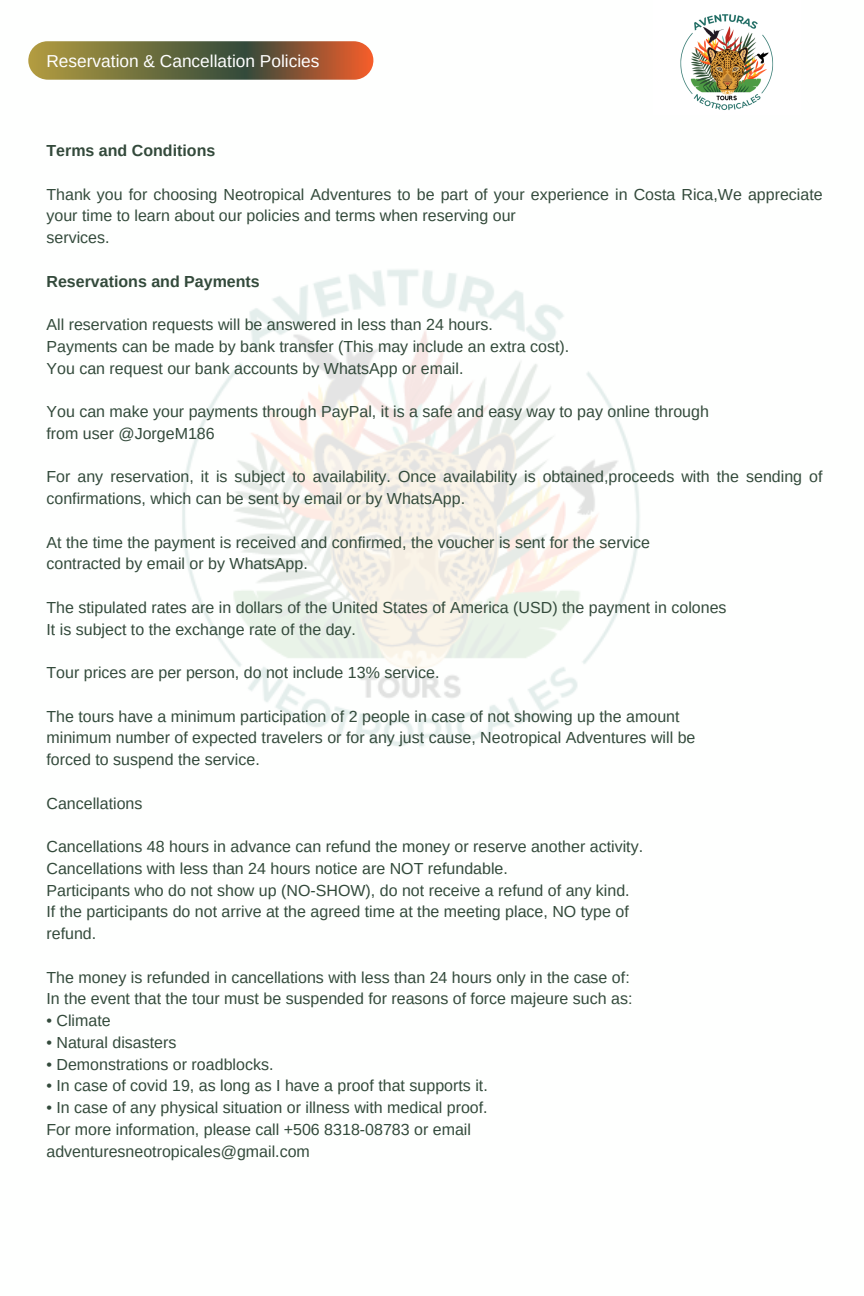
<style>
.page{position:relative;width:864px;height:1296px;background:#fff}
.page>*{position:absolute;margin:0;border:0;box-sizing:border-box;transform-origin:0 0}
.t1{font:17.3px "Arimo";color:#fff}
.t2{font:16px/21.8px "Arimo";color:#334a3b}
.t3{font:700 16px "Arimo";color:#334a3b}
</style>
<div class="page">
<svg style="left:28px;top:41px;width:346px;height:39px;background:#836d41"></svg>
<img style="left:182px;top:269px;width:458px;height:478px">
<img style="left:680px;top:14px;width:94px;height:96px">
<p class="t1" style="left:46px;top:51px;width:275px">Reservation &amp; Cancellation Policies</p>
<p class="t3" style="left:46px;top:142px;width:170px">Terms and Conditions</p>
<p class="t2" style="left:46px;top:183px;width:778px">Thank you for choosing Neotropical Adventures to be part of your experience in Costa Rica,We appreciate your time to learn about our policies and terms when reserving our<br>services.</p>
<p class="t3" style="left:46px;top:272px;width:215px">Reservations and Payments</p>
<p class="t2" style="left:46px;top:314px;width:524px">All reservation requests will be answered in less than 24 hours.<br>Payments can be made by bank transfer (This may include an extra cost).<br>You can request our bank accounts by WhatsApp or email.</p>
<p class="t2" style="left:46px;top:401px;width:664px">You can make your payments through PayPal, it is a safe and easy way to pay online through from user @JorgeM186</p>
<p class="t2" style="left:46px;top:466px;width:778px">For any reservation, it is subject to availability. Once availability is obtained,proceeds with the sending of confirmations, which can be sent by email or by WhatsApp.</p>
<p class="t2" style="left:46px;top:531px;width:605px">At the time the payment is received and confirmed, the voucher is sent for the service contracted by email or by WhatsApp.</p>
<p class="t2" style="left:46px;top:596px;width:682px">The stipulated rates are in dollars of the United States of America (USD) the payment in colones<br>It is subject to the exchange rate of the day.</p>
<p class="t2" style="left:46px;top:662px;width:394px">Tour prices are per person, do not include 13% service.</p>
<p class="t2" style="left:46px;top:705px;width:651px">The tours have a minimum participation of 2 people in case of not showing up the amount minimum number of expected travelers or for any just cause, Neotropical Adventures will be forced to suspend the service.</p>
<p class="t2" style="left:46px;top:792px;width:98px">Cancellations</p>
<p class="t2" style="left:46px;top:836px;width:598px">Cancellations 48 hours in advance can refund the money or reserve another activity.<br>Cancellations with less than 24 hours notice are NOT refundable.<br>Participants who do not show up (NO-SHOW), do not receive a refund of any kind.<br>If the participants do not arrive at the agreed time at the meeting place, NO type of refund.</p>
<p class="t2" style="left:46px;top:966px;width:587px">The money is refunded in cancellations with less than 24 hours only in the case of:<br>In the event that the tour must be suspended for reasons of force majeure such as:</p>
<p class="t2" style="left:46px;top:1010px;width:66px">• Climate</p>
<p class="t2" style="left:46px;top:1031px;width:132px">• Natural disasters</p>
<p class="t2" style="left:46px;top:1053px;width:228px">• Demonstrations or roadblocks.</p>
<p class="t2" style="left:46px;top:1075px;width:443px">• In case of covid 19, as long as I have a proof that supports it.</p>
<p class="t2" style="left:46px;top:1097px;width:443px">• In case of any physical situation or illness with medical proof.<br>For more information, please call +506 8318-08783 or email adventuresneotropicales@gmail.com</p>
</div>
